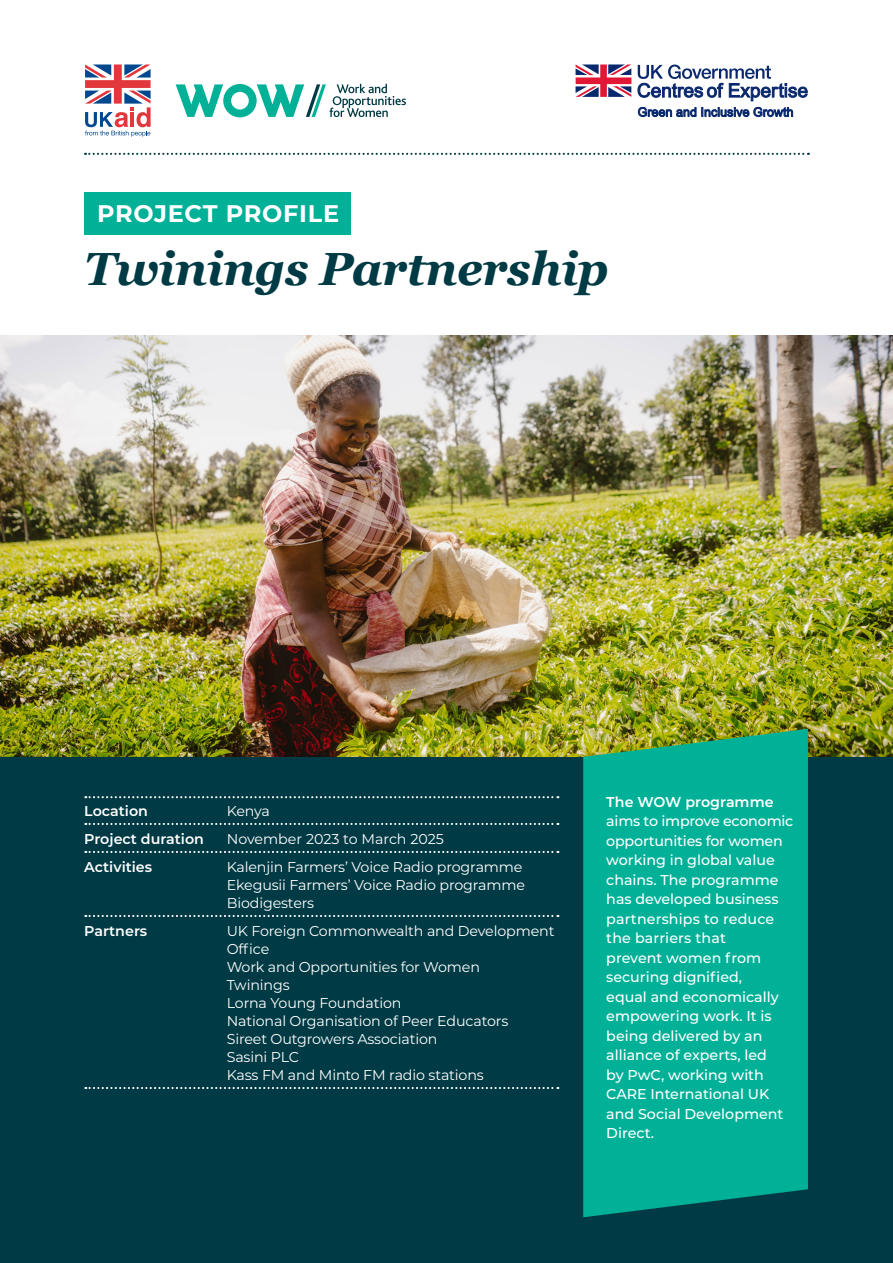
<style>
.page{position:relative;width:893px;height:1263px;background:#fff}
.page>*{position:absolute;margin:0;border:0;box-sizing:border-box;transform-origin:0 0}
.Title_2{font:italic 700 46.5px "Georgia";letter-spacing:-.01em;color:#003a44}
.Title_1{font:700 24px "Montserrat";letter-spacing:.03em;color:#fff}
.Whit_ebox_text{font:500 14.25px/19.5px "Montserrat";color:#fff}
.Fact_text{font:14.25px/18px "Montserrat";letter-spacing:-.01em;color:#fff}
.Fact_text-2{font:600 14.25px "Montserrat";color:#fff}
.Fact_text_first{font:600 14.25px "Montserrat";color:#fff}
.Fact_text_first-2{font:14.25px "Montserrat";letter-spacing:-.025em;color:#fff}
.t1{font:12.3px "Arial";letter-spacing:.01em;color:#09286d}
.s1{font-weight:600}
</style>
<div class="page">
<div style="left:0;top:757px;width:893px;height:506px;background:#003a44"></div>
<img style="left:0;top:335px;width:893px;height:422px">
<svg style="left:176px;top:84px;width:230px;height:33px"></svg>
<svg style="left:85px;top:64px;width:66px;height:73px"></svg>
<svg style="left:85px;top:153px;width:724px;height:2px"></svg>
<div style="left:84px;top:193px;width:267px;height:42px;background:#00b198"></div>
<svg style="left:85px;top:796px;width:473px;height:2px"></svg>
<svg style="left:85px;top:823px;width:473px;height:2px"></svg>
<svg style="left:85px;top:851px;width:473px;height:2px"></svg>
<svg style="left:85px;top:915px;width:473px;height:2px"></svg>
<svg style="left:85px;top:1087px;width:473px;height:2px"></svg>
<svg style="left:583px;top:729px;width:225px;height:488px;background:#04ac91"></svg>
<svg style="left:575px;top:64px;width:56px;height:33px"></svg>
<svg style="left:638px;top:65px;width:169px;height:36px"></svg>
<svg style="left:638px;top:107px;width:58px;height:10px"></svg>
<svg style="left:702px;top:107px;width:91px;height:10px"></svg>
<p class="t1" style="left:638px;top:104px;width:157px">Green and Inclusive Growth</p>
<h1 class="Title_1" style="left:97px;top:197px;width:244px">PROJECT PROFILE</h1>
<h2 class="Title_2" style="left:84px;top:243px;width:526px">Twinings Partnership</h2>
<p class="Fact_text_first" style="left:84px;top:801px;width:65px">Location</p>
<p class="Fact_text_first-2" style="left:227px;top:801px;width:45px">Kenya</p>
<p class="Fact_text-2" style="left:84px;top:829px;width:121px">Project duration</p>
<p class="Fact_text" style="left:227px;top:829px;width:219px">November 2023 to March 2025</p>
<p class="Fact_text-2" style="left:84px;top:857px;width:69px">Activities</p>
<p class="Fact_text" style="left:227px;top:857px;width:300px">Kalenjin Farmers’ Voice Radio programme<br>Ekegusii Farmers’ Voice Radio programme<br>Biodigesters</p>
<p class="Fact_text-2" style="left:84px;top:921px;width:64px">Partners</p>
<p class="Fact_text" style="left:227px;top:921px;width:329px">UK Foreign Commonwealth and Development<br>Office<br>Work and Opportunities for Women<br>Twinings<br>Lorna Young Foundation<br>National Organisation of Peer Educators<br>Sireet Outgrowers Association<br>Sasini PLC<br>Kass FM and Minto FM radio stations</p>
<p class="Whit_ebox_text" style="left:606px;top:791px;width:189px"><span class="s1">The WOW programme </span>aims to improve economic opportunities for women working in global value chains. The programme has developed business partnerships to reduce the barriers that<br>prevent women from securing dignified,<br>equal and economically empowering work. It is being delivered by an alliance of experts, led<br>by PwC, working with<br>CARE International UK and Social Development<br>Direct.</p>
</div>
